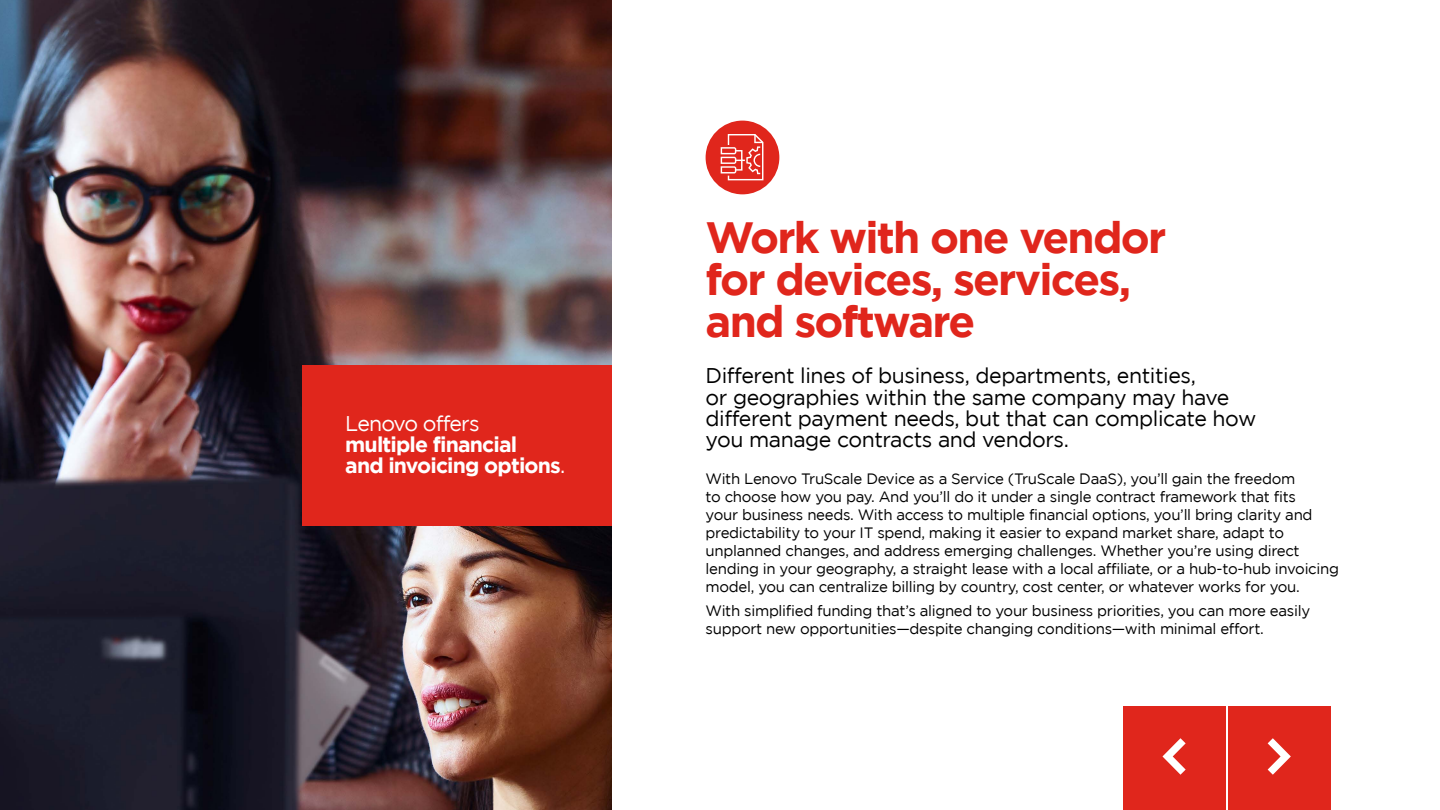
<style>
.page{position:relative;width:1440px;height:810px;background:#fff}
.page>*{position:absolute;margin:0;border:0;box-sizing:border-box;transform-origin:0 0}
.t1{font:700 43.75px/42px "Gotham";letter-spacing:-.04em;color:#e0261c}
.t2{font:21.25px/21.2px "Gotham";letter-spacing:-.02em;color:#000}
.t3{font:700 21.25px/21.2px "Gotham";letter-spacing:-.04em;color:#fff}
.t4{font:15px/18px "Gotham";letter-spacing:-.02em;color:#000}
.s1{font-weight:400}
</style>
<div class="page">
<img style="left:0;top:0;width:612px;height:810px">
<svg style="left:1225px;top:706px;width:106px;height:104px"></svg>
<div style="left:1228px;top:706px;width:102px;height:104px;background:#e0261c"></div>
<svg style="left:1268px;top:738px;width:23px;height:37px"></svg>
<div style="left:1123px;top:706px;width:102px;height:104px;background:#e0261c"></div>
<svg style="left:1162px;top:738px;width:24px;height:37px"></svg>
<div style="left:302px;top:365px;width:310px;height:161px;background:#e0261c"></div>
<div style="left:706px;top:121px;width:73px;height:73px;background:#e0261c;border-radius:50%"></div>
<svg style="left:721px;top:134px;width:42px;height:46px"></svg>
<p class="t3" style="left:345px;top:412px;width:221px"><span class="s1">Lenovo offers </span>multiple financial<br>and invoicing options<span class="s1">.</span></p>
<p class="t1" style="left:706px;top:216px;width:462px">Work with one vendor for devices, services, and software</p>
<p class="t2" style="left:706px;top:365px;width:552px">Different lines of business, departments, entities,<br>or geographies within the same company may have different payment needs, but that can complicate how you manage contracts and vendors.</p>
<p class="t4" style="left:706px;top:469px;width:635px">With Lenovo TruScale Device as a Service (TruScale DaaS), you’ll gain the freedom<br>to choose how you pay. And you’ll do it under a single contract framework that fits<br>your business needs. With access to multiple financial options, you’ll bring clarity and predictability to your IT spend, making it easier to expand market share, adapt to unplanned changes, and address emerging challenges. Whether you’re using direct lending in your geography, a straight lease with a local affiliate, or a hub-to-hub invoicing model, you can centralize billing by country, cost center, or whatever works for you.</p>
<p class="t4" style="left:706px;top:601px;width:606px">With simplified funding that’s aligned to your business priorities, you can more easily support new opportunities—despite changing conditions—with minimal effort.</p>
</div>
